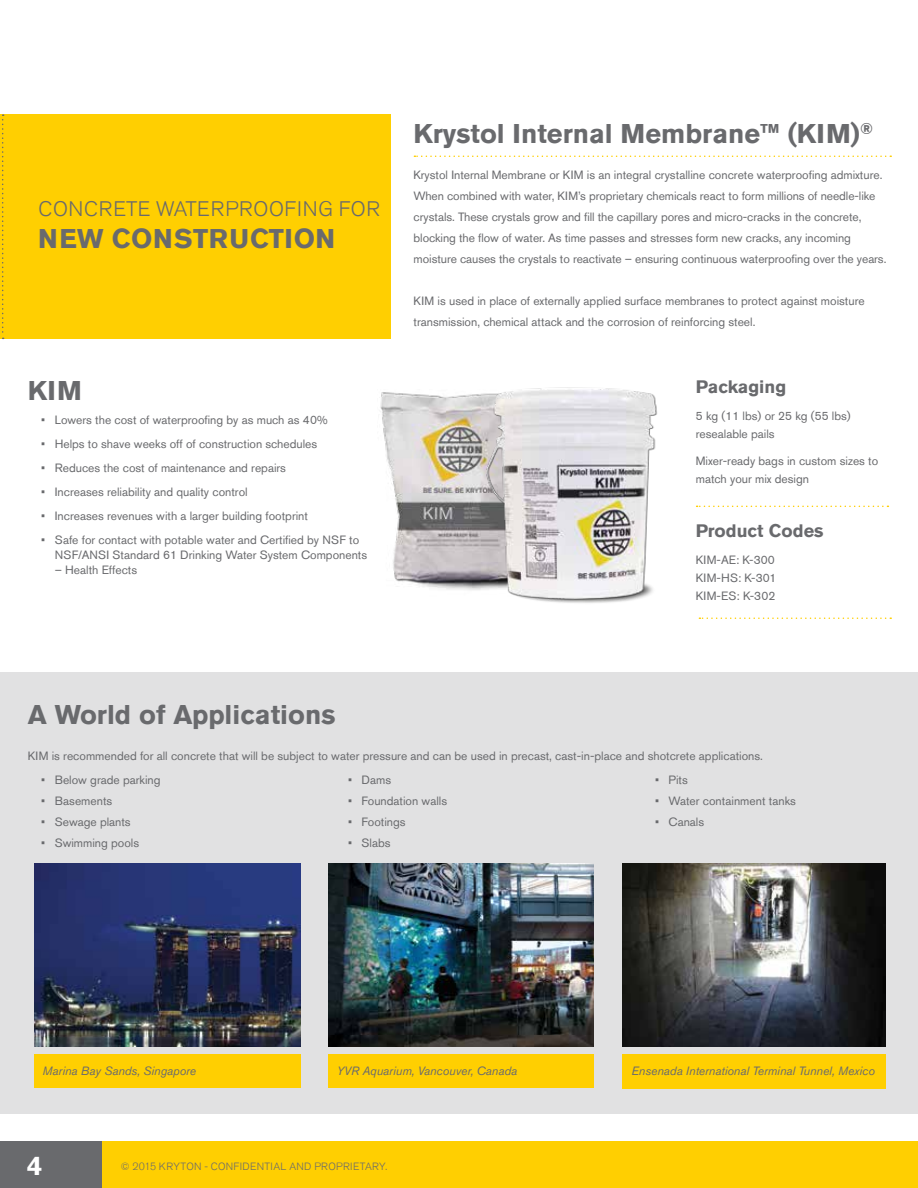
<style>
.page{position:relative;width:918px;height:1188px;background:#fff}
.page>*{position:absolute;margin:0;border:0;box-sizing:border-box;transform-origin:0 0}
.t1{font:700 27px "Akzidenz Grotesk Std";color:#696a6d}
.t2{font:700 27px "Akzidenz Grotesk Std";color:#fff}
.t3{font:300 21px "Akzidenz Grotesk Std";letter-spacing:.03em;color:#696a6d}
.t4{font:700 18px "Akzidenz Grotesk Std";color:#696a6d}
.t5{font:12px/21px "Akzidenz Grotesk Std";color:#696a6d}
.t6{font:italic 12px "Akzidenz Grotesk Std";color:#696a6d}
.t7{font:12px/18px "Akzidenz Grotesk Std";letter-spacing:.02em;color:#696a6d}
.t8{font:300 10.5px "Akzidenz Grotesk Std";letter-spacing:.035em;color:#696a6d}
</style>
<div class="page">
<div style="left:0;top:1141px;width:918px;height:47px;background:#ffcf01"></div>
<div style="left:0;top:1141px;width:102px;height:47px;background:#696a6d"></div>
<img style="left:380px;top:392px;width:90px;height:198px">
<img style="left:470px;top:387px;width:187px;height:216px">
<div style="left:0;top:114px;width:391px;height:225px;background:#ffcf01"></div>
<svg style="left:2px;top:114px;width:2px;height:225px"></svg>
<div style="left:0;top:672px;width:918px;height:441px;background:#e1e1e2"></div>
<svg style="left:414px;top:156px;width:477px;height:1px"></svg>
<svg style="left:697px;top:506px;width:191px;height:1px"></svg>
<svg style="left:699px;top:617px;width:192px;height:2px"></svg>
<div style="left:34px;top:1054px;width:267px;height:33px;background:#ffcf01"></div>
<div style="left:328px;top:1054px;width:265px;height:33px;background:#ffcf01"></div>
<div style="left:623px;top:1054px;width:263px;height:35px;background:#ffcf01"></div>
<img style="left:34px;top:864px;width:267px;height:182px">
<img style="left:623px;top:864px;width:262px;height:182px">
<img style="left:328px;top:864px;width:266px;height:182px">
<h2 class="t3" style="left:38px;top:197px;width:343px">CONCRETE WATERPROOFING FOR</h2>
<h1 class="t1" style="left:38px;top:223px;width:298px">NEW CONSTRUCTION</h1>
<h1 class="t1" style="left:28px;top:375px;width:56px">KIM</h1>
<p class="t5" style="left:41px;top:409px;width:288px">• Lowers the cost of waterproofing by as much as 40%</p>
<p class="t5" style="left:41px;top:433px;width:278px">• Helps to shave weeks off of construction schedules</p>
<p class="t5" style="left:41px;top:457px;width:246px">• Reduces the cost of maintenance and repairs</p>
<p class="t5" style="left:41px;top:481px;width:208px">• Increases reliability and quality control</p>
<p class="t5" style="left:41px;top:505px;width:268px">• Increases revenues with a larger building footprint</p>
<p class="t5" style="left:55px;top:532px;width:314px;line-height:15px;text-indent:-14px">• Safe for contact with potable water and Certified by NSF to<br>NSF/ANSI Standard 61 Drinking Water System Components</p>
<p class="t5" style="left:55px;top:559px;width:84px">– Health Effects</p>
<h1 class="t1" style="left:414px;top:118px;width:461px">Krystol Internal Membrane™ (KIM)<sup>®</sup></h1>
<p class="t5" style="left:414px;top:164px;width:474px">Krystol Internal Membrane or KIM is an integral crystalline concrete waterproofing admixture.<br>When combined with water, KIM’s proprietary chemicals react to form millions of needle-like crystals. These crystals grow and fill the capillary pores and micro-cracks in the concrete, blocking the flow of water. As time passes and stresses form new cracks, any incoming moisture causes the crystals to reactivate – ensuring continuous waterproofing over the years.</p>
<p class="t5" style="left:414px;top:290px;width:453px">KIM is used in place of externally applied surface membranes to protect against moisture transmission, chemical attack and the corrosion of reinforcing steel.</p>
<h3 class="t4" style="left:696px;top:376px;width:92px">Packaging</h3>
<p class="t5" style="left:696px;top:407px;width:156px;line-height:18px">5 kg (11 lbs) or 25 kg (55 lbs) resealable pails</p>
<p class="t5" style="left:696px;top:452px;width:184px;line-height:18px">Mixer-ready bags in custom sizes to match your mix design</p>
<h3 class="t4" style="left:696px;top:520px;width:129px">Product Codes</h3>
<p class="t7" style="left:696px;top:551px;width:82px">KIM-AE: K-300<br>KIM-HS: K-301<br>KIM-ES: K-302</p>
<h1 class="t1" style="left:28px;top:699px;width:309px">A World of Applications</h1>
<p class="t5" style="left:28px;top:745px;width:737px">KIM is recommended for all concrete that will be subject to water pressure and can be used in precast, cast-in-place and shotcrete applications.</p>
<p class="t5" style="left:41px;top:769px;width:121px">• Below grade parking</p>
<p class="t5" style="left:41px;top:790px;width:73px">• Basements</p>
<p class="t5" style="left:41px;top:811px;width:91px">• Sewage plants</p>
<p class="t5" style="left:41px;top:832px;width:99px">• Swimming pools</p>
<p class="t5" style="left:348px;top:769px;width:44px">• Dams</p>
<p class="t5" style="left:348px;top:790px;width:101px">• Foundation walls</p>
<p class="t5" style="left:348px;top:811px;width:59px">• Footings</p>
<p class="t5" style="left:348px;top:832px;width:44px">• Slabs</p>
<p class="t5" style="left:655px;top:769px;width:34px">• Pits</p>
<p class="t5" style="left:655px;top:790px;width:143px">• Water containment tanks</p>
<p class="t5" style="left:655px;top:811px;width:51px">• Canals</p>
<p class="t6" style="left:43px;top:1064px;width:155px">Marina Bay Sands, Singapore</p>
<p class="t6" style="left:337px;top:1064px;width:182px">YVR Aquarium, Vancouver, Canada</p>
<p class="t6" style="left:631px;top:1064px;width:245px">Ensenada International Terminal Tunnel, Mexico</p>
<h1 class="t2" style="left:27px;top:1149px;width:17px">4</h1>
<p class="t8" style="left:121px;top:1160px;width:268px">© 2015 KRYTON - CONFIDENTIAL AND PROPRIETARY.</p>
</div>
